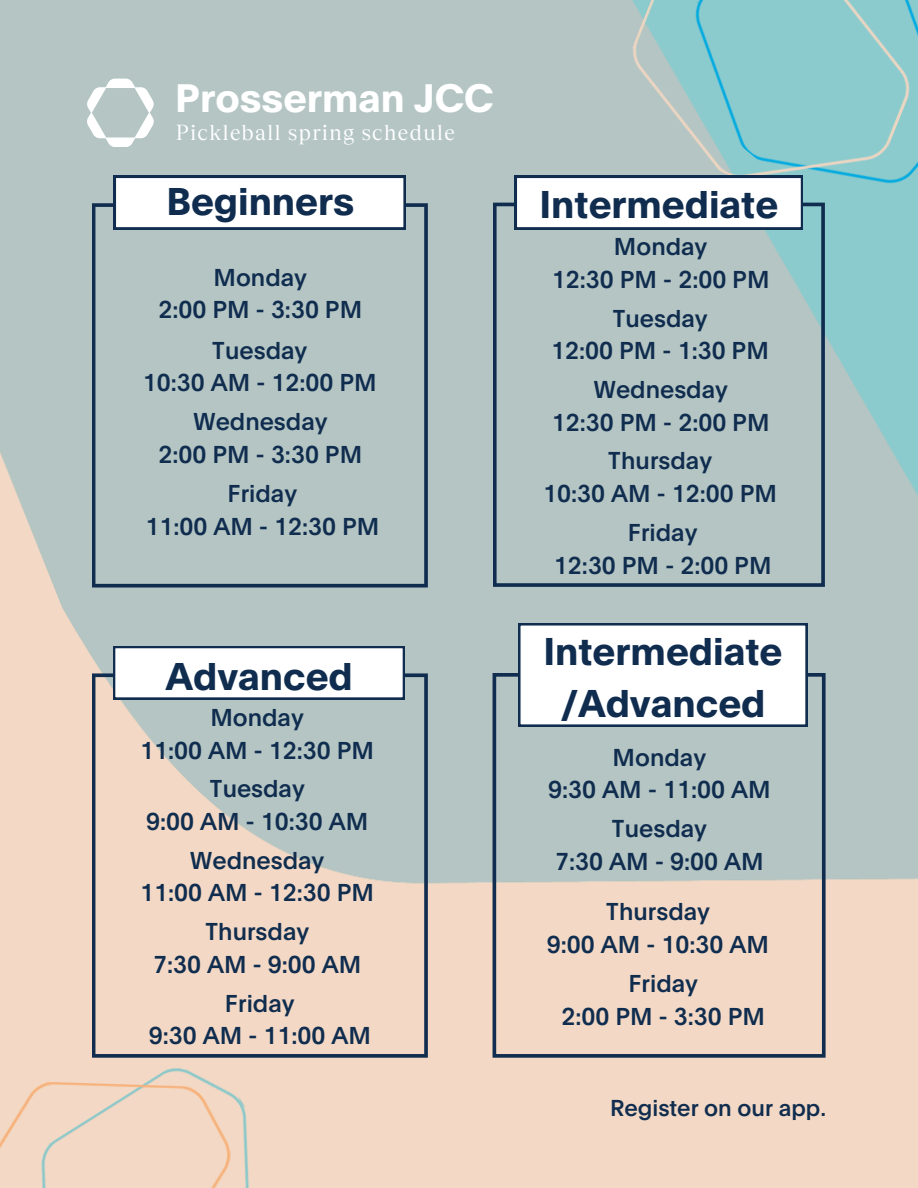
<style>
.page{position:relative;width:918px;height:1188px;background:#fff}
.page>*{position:absolute;margin:0;border:0;box-sizing:border-box;transform-origin:0 0}
.t1{font:700 38.85px "Plain";color:#fff}
.t2{font:700 37.8px/51.8px "Plain";color:#102d4f;text-align:center}
.t3{font:500 23.85px "Plain";color:#102d4f}
.t4{font:500 22.5px "Plain";color:#102d4f}
.t5{font:21.15px "Tobias";letter-spacing:.065em;color:#fff}
</style>
<div class="page">
<img style="left:0;top:0;width:918px;height:1188px">
<svg style="left:87px;top:79px;width:67px;height:68px"></svg>
<img style="left:825px;top:226px;width:93px;height:16px">
<img style="left:602px;top:0;width:316px;height:226px">
<div style="left:0;top:1045px;width:353px;height:143px;background:#f3d9c5"></div>
<img style="left:0;top:1079px;width:233px;height:109px">
<div style="left:92px;top:203px;width:336px;height:385px;background:#b4c5c3"></div>
<svg style="left:114px;top:176px;width:292px;height:53px"></svg>
<svg style="left:92px;top:673px;width:336px;height:385px;background:#d7cdc0"></svg>
<svg style="left:113px;top:646px;width:292px;height:54px"></svg>
<div style="left:493px;top:203px;width:332px;height:384px;background:#b4c5c3"></div>
<svg style="left:515px;top:176px;width:287px;height:53px"></svg>
<svg style="left:493px;top:673px;width:333px;height:384px;background:#cec9c0"></svg>
<svg style="left:518px;top:623px;width:289px;height:104px"></svg>
<p class="t1" style="left:175px;top:68px;width:320px">Prosserman JCC</p>
<h1 class="t5" style="left:176px;top:119px;width:281px">Pickleball spring schedule</h1>
<h2 class="t2" style="left:166px;top:172px;width:189px">Beginners</h2>
<h2 class="t3" style="left:214px;top:259px;width:95px">Monday</h2>
<p class="t3" style="left:159px;top:292px;width:205px">2:00 PM - 3:30 PM</p>
<h2 class="t3" style="left:212px;top:332px;width:97px">Tuesday</h2>
<p class="t3" style="left:143px;top:365px;width:235px">10:30 AM - 12:00 PM</p>
<h2 class="t3" style="left:193px;top:404px;width:136px">Wednesday</h2>
<p class="t3" style="left:159px;top:436px;width:205px">2:00 PM - 3:30 PM</p>
<p class="t3" style="left:228px;top:475px;width:71px">Friday</p>
<h2 class="t3" style="left:146px;top:508px;width:235px">11:00 AM - 12:30 PM</h2>
<p class="t2" style="left:166px;top:647px;width:188px">Advanced</p>
<h2 class="t3" style="left:210px;top:699px;width:95px">Monday</h2>
<p class="t3" style="left:140px;top:732px;width:235px">11:00 AM - 12:30 PM</p>
<h2 class="t3" style="left:209px;top:771px;width:97px">Tuesday</h2>
<p class="t3" style="left:146px;top:803px;width:224px">9:00 AM - 10:30 AM</p>
<h2 class="t3" style="left:190px;top:842px;width:136px">Wednesday</h2>
<p class="t3" style="left:140px;top:875px;width:235px">11:00 AM - 12:30 PM</p>
<h2 class="t3" style="left:205px;top:914px;width:106px">Thursday</h2>
<p class="t3" style="left:153px;top:946px;width:210px">7:30 AM - 9:00 AM</p>
<h1 class="t3" style="left:225px;top:985px;width:71px">Friday</h1>
<h2 class="t3" style="left:149px;top:1018px;width:224px">9:30 AM - 11:00 AM</h2>
<p class="t2" style="left:539px;top:175px;width:240px">Intermediate</p>
<h2 class="t3" style="left:614px;top:229px;width:95px">Monday</h2>
<p class="t3" style="left:552px;top:261px;width:219px">12:30 PM - 2:00 PM</p>
<h2 class="t3" style="left:612px;top:300px;width:97px">Tuesday</h2>
<p class="t3" style="left:551px;top:333px;width:219px">12:00 PM - 1:30 PM</p>
<h2 class="t3" style="left:593px;top:371px;width:136px">Wednesday</h2>
<p class="t3" style="left:552px;top:404px;width:219px">12:30 PM - 2:00 PM</p>
<h2 class="t3" style="left:608px;top:443px;width:106px">Thursday</h2>
<p class="t3" style="left:543px;top:475px;width:235px">10:30 AM - 12:00 PM</p>
<p class="t3" style="left:628px;top:514px;width:71px">Friday</p>
<p class="t3" style="left:554px;top:547px;width:219px">12:30 PM - 2:00 PM</p>
<h1 class="t2" style="left:543px;top:622px;width:241px">Intermediate /Advanced</h1>
<h2 class="t3" style="left:613px;top:739px;width:95px">Monday</h2>
<p class="t3" style="left:548px;top:772px;width:224px">9:30 AM - 11:00 AM</p>
<h2 class="t3" style="left:612px;top:810px;width:97px">Tuesday</h2>
<p class="t3" style="left:555px;top:843px;width:210px">7:30 AM - 9:00 AM</p>
<h2 class="t3" style="left:606px;top:894px;width:106px">Thursday</h2>
<p class="t3" style="left:547px;top:926px;width:224px">9:00 AM - 10:30 AM</p>
<h2 class="t3" style="left:628px;top:965px;width:71px">Friday</h2>
<p class="t3" style="left:561px;top:998px;width:205px">2:00 PM - 3:30 PM</p>
<p class="t4" style="left:610px;top:1091px;width:217px">Register on our app.</p>
</div>
